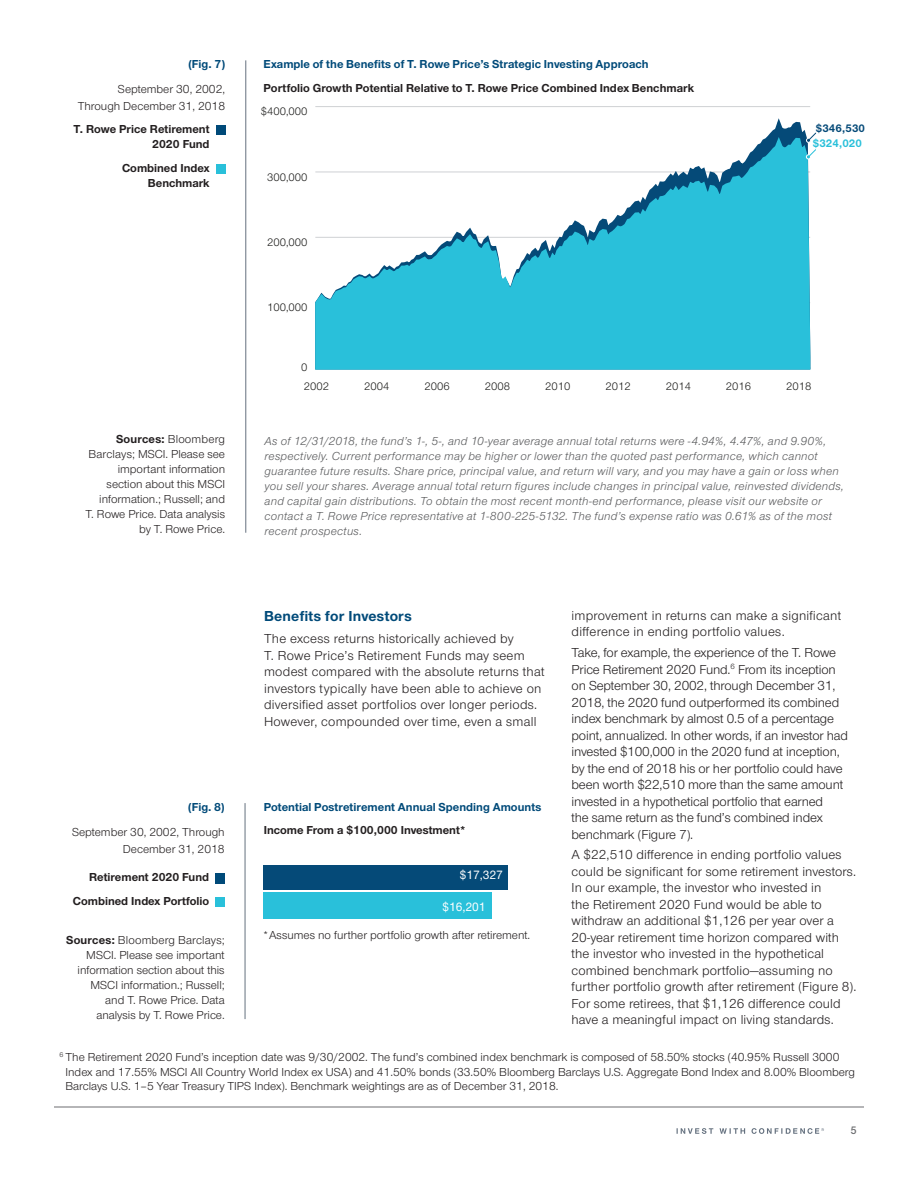
<style>
.page{position:relative;width:918px;height:1188px;background:#fff}
.page>*{position:absolute;margin:0;border:0;box-sizing:border-box;transform-origin:0 0}
.t1{font:700 15px "Nimbus Sans Novus";letter-spacing:.015em;color:#004a79}
.t2{font:13.5px/16.5px "Nimbus Sans Novus";letter-spacing:.01em;color:#231f20}
.t3{font:13.5px/16.5px "Nimbus Sans Novus";letter-spacing:-.01em;color:#231f20}
.t4{font:500 12.45px "Nimbus Sans Novus";color:#fff}
.t5{font:12px/15px "Nimbus Sans Novus";color:#231f20;text-align:right}
.t6{font:italic 12px/15px "Nimbus Sans Novus";letter-spacing:.02em;color:#57585a}
.t7{font:700 12px/15px "Nimbus Sans Novus";color:#231f20;text-align:right}
.t8{font:700 12px "Nimbus Sans Novus";letter-spacing:.005em;color:#004a79}
.t9{font:11.25px "Nimbus Sans Novus";color:#1b1b19}
.t10{font:700 11.25px "Nimbus Sans Novus";letter-spacing:.01em;color:#054a78}
.t11{font:700 11.25px "Nimbus Sans Novus";letter-spacing:.01em;color:#29c0da}
.t12{font:600 11.25px "Nimbus Sans Novus";color:#6c6d70}
.s1{font-weight:700}
</style>
<div class="page">
<hr style="left:54px;top:1107px;width:810px;height:1px;background:#6c6d70">
<hr style="left:315px;top:106px;width:495px;height:1px;background:#cfd1d4">
<svg style="left:315px;top:133px;width:496px;height:237px"></svg>
<svg style="left:806px;top:132px;width:11px;height:11px"></svg>
<svg style="left:806px;top:149px;width:10px;height:10px"></svg>
<div style="left:216px;top:125px;width:9px;height:10px;background:#004a79"></div>
<div style="left:216px;top:164px;width:9px;height:9px;background:#29c0da"></div>
<hr style="left:245px;top:60px;width:1px;height:473px;background:#65717f">
<hr style="left:245px;top:803px;width:1px;height:216px;background:#65717f">
<div style="left:216px;top:873px;width:9px;height:11px;background:#004a79"></div>
<div style="left:216px;top:897px;width:9px;height:10px;background:#29c0da"></div>
<div style="left:264px;top:865px;width:244px;height:24px;background:#054a78"></div>
<div style="left:264px;top:892px;width:228px;height:27px;background:#29c0da"></div>
<svg style="left:677px;top:1128px;width:147px;height:6px"></svg>
<p class="t8" style="left:188px;top:56px;width:38px">(Fig. 7)</p>
<p class="t5" style="left:78px;top:81px;width:149px;line-height:16.5px">September 30, 2002,<br>Through December 31, 2018</p>
<p class="t7" style="left:74px;top:121px;width:137px">T. Rowe Price Retirement<br>2020 Fund</p>
<p class="t7" style="left:122px;top:160px;width:89px">Combined Index<br>Benchmark</p>
<p class="t5" style="left:85px;top:431px;width:141px"><span class="s1">Sources:</span> Bloomberg<br>Barclays; MSCI. Please see important information section about this MSCI information.; Russell; and<br>T. Rowe Price. Data analysis by T. Rowe Price.</p>
<p class="t8" style="left:264px;top:56px;width:387px">Example of the Benefits of T. Rowe Price’s Strategic Investing Approach</p>
<p class="t7" style="left:264px;top:80px;width:432px">Portfolio Growth Potential Relative to T. Rowe Price Combined Index Benchmark</p>
<p class="t9" style="left:261px;top:104px;width:48px">$400,000</p>
<p class="t9" style="left:267px;top:170px;width:42px">300,000</p>
<p class="t9" style="left:267px;top:235px;width:42px">200,000</p>
<p class="t9" style="left:267px;top:300px;width:42px">100,000</p>
<p class="t9" style="left:301px;top:360px;width:8px">0</p>
<p class="t10" style="left:816px;top:121px;width:51px">$346,530</p>
<p class="t11" style="left:813px;top:136px;width:51px">$324,020</p>
<p class="t9" style="left:304px;top:379px;width:27px">2002</p>
<p class="t9" style="left:364px;top:379px;width:27px">2004</p>
<p class="t9" style="left:425px;top:379px;width:27px">2006</p>
<p class="t9" style="left:485px;top:379px;width:27px">2008</p>
<p class="t9" style="left:545px;top:379px;width:27px">2010</p>
<p class="t9" style="left:605px;top:379px;width:27px">2012</p>
<p class="t9" style="left:666px;top:379px;width:27px">2014</p>
<p class="t9" style="left:726px;top:379px;width:27px">2016</p>
<p class="t9" style="left:786px;top:379px;width:27px">2018</p>
<p class="t6" style="left:265px;top:432px;width:581px">As of 12/31/2018, the fundʼs 1‑, 5‑, and 10‑year average annual total returns were ‑4.94%, 4.47%, and 9.90%, respectively. Current performance may be higher or lower than the quoted past performance, which cannot guarantee future results. Share price, principal value, and return will vary, and you may have a gain or loss when you sell your shares. Average annual total return figures include changes in principal value, reinvested dividends, and capital gain distributions. To obtain the most recent month‑end performance, please visit our website or contact a T. Rowe Price representative at 1‑800‑225‑5132. The fundʼs expense ratio was 0.61% as of the most recent prospectus.</p>
<p class="t2" style="left:572px;top:607px;width:271px">improvement in returns can make a significant difference in ending portfolio values.</p>
<p class="t3" style="left:572px;top:644px;width:278px">Take, for example, the experience of the T. Rowe Price Retirement 2020 Fund.<sup>6</sup> From its inception on September 30, 2002, through December 31, 2018, the 2020 fund outperformed its combined index benchmark by almost 0.5 of a percentage point, annualized. In other words, if an investor had invested $100,000 in the 2020 fund at inception, by the end of 2018 his or her portfolio could have been worth $22,510 more than the same amount invested in a hypothetical portfolio that earned<br>the same return as the fund’s combined index benchmark (Figure 7).</p>
<p class="t2" style="left:572px;top:846px;width:286px">A $22,510 difference in ending portfolio values could be significant for some retirement investors.<br>In our example, the investor who invested in<br>the Retirement 2020 Fund would be able to withdraw an additional $1,126 per year over a 20‑year retirement time horizon compared with the investor who invested in the hypothetical combined benchmark portfolio—assuming no further portfolio growth after retirement (Figure 8).<br>For some retirees, that $1,126 difference could have a meaningful impact on living standards.</p>
<p class="t5" style="left:66px;top:1050px;width:791px;line-height:14.4px;text-align:left;text-indent:-6px"><sup>6</sup> The Retirement 2020 Fund’s inception date was 9/30/2002. The fund’s combined index benchmark is composed of 58.50% stocks (40.95% Russell 3000<br>Index and 17.55% MSCI All Country World Index ex USA) and 41.50% bonds (33.50% Bloomberg Barclays U.S. Aggregate Bond Index and 8.00% Bloomberg<br>Barclays U.S. 1–5 Year Treasury TIPS Index). Benchmark weightings are as of December 31, 2018.</p>
<p class="t1" style="left:264px;top:606px;width:149px">Benefits for Investors</p>
<p class="t2" style="left:264px;top:630px;width:282px">The excess returns historically achieved by<br>T. Rowe Price’s Retirement Funds may seem modest compared with the absolute returns that investors typically have been able to achieve on diversified asset portfolios over longer periods.<br>However, compounded over time, even a small</p>
<p class="t8" style="left:264px;top:799px;width:279px">Potential Postretirement Annual Spending Amounts</p>
<p class="t7" style="left:264px;top:822px;width:204px">Income From a $100,000 Investment*</p>
<p class="t8" style="left:188px;top:799px;width:38px">(Fig. 8)</p>
<p class="t5" style="left:72px;top:823px;width:154px;line-height:16.5px">September 30, 2002, Through<br>December 31, 2018</p>
<p class="t7" style="left:73px;top:865px;width:138px;line-height:23.5px">Retirement 2020 Fund<br>Combined Index Portfolio</p>
<p class="t4" style="left:460px;top:867px;width:45px">$17,327</p>
<p class="t4" style="left:443px;top:898px;width:45px">$16,201</p>
<p class="t5" style="left:262px;top:927px;width:269px">*Assumes no further portfolio growth after retirement.</p>
<p class="t5" style="left:66px;top:932px;width:160px"><span class="s1">Sources:</span> Bloomberg Barclays;<br>MSCI. Please see important information section about this<br>MSCI information.; Russell;<br>and T. Rowe Price. Data analysis by T. Rowe Price.</p>
<p class="t12" style="left:851px;top:1123px;width:7px">5</p>
</div>
